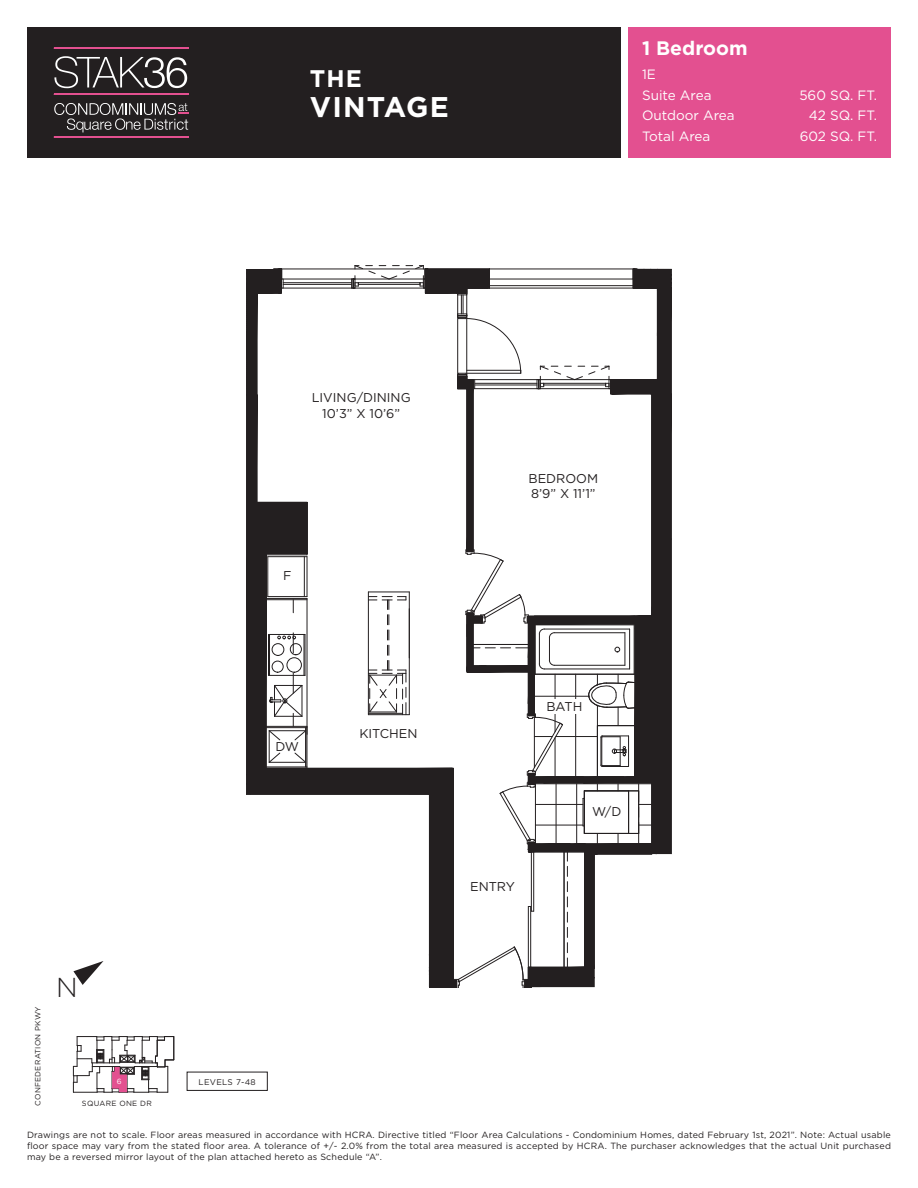
<style>
.page{position:relative;width:918px;height:1188px;background:#fff}
.page>*{position:absolute;margin:0;border:0;box-sizing:border-box;transform-origin:0 0}
.H1_Unit_Name{font:700 28.5px "Gotham";letter-spacing:.04em;color:#fff}
.t1{font:300 27.3px "Gotham";color:#231f20}
.H1_Unit_Name-2{font:700 24px "Gotham";color:#fff}
.H2_Rooms{font:700 19.5px "Gotham";color:#fff}
.H2_Description{font:13.5px "Gotham";color:#fff}
.H3_Measurements{font:12.75px "Gotham";color:#231f20}
.t2{font:9px/10.8px "Gotham";letter-spacing:.02em;color:#231f20;text-align:justify}
.H4_Level{font:8.25px "Gotham";letter-spacing:.04em;color:#231f20}
.t3{font:7.5px "Gotham";letter-spacing:.04em;color:#231f20}
.t4{font:7.5px "Gotham";color:#fff}
</style>
<div class="page">
<div style="left:27px;top:27px;width:594px;height:131px;background:#231f20"></div>
<div style="left:628px;top:27px;width:263px;height:131px;background:#e35090"></div>
<hr style="left:54px;top:136px;width:135px;height:2px;background:#e35090">
<hr style="left:54px;top:94px;width:135px;height:1px;background:#e35090">
<hr style="left:54px;top:48px;width:135px;height:1px;background:#e35090">
<svg style="left:54px;top:103px;width:134px;height:29px"></svg>
<svg style="left:54px;top:56px;width:133px;height:32px"></svg>
<svg style="left:228px;top:265px;width:444px;height:807px"></svg>
<div style="left:540px;top:699px;width:48px;height:14px;background:#fff"></div>
<div style="left:187px;top:1072px;width:81px;height:19px;border:1px solid #231f20"></div>
<svg style="left:73px;top:1036px;width:101px;height:57px"></svg>
<svg style="left:73px;top:961px;width:31px;height:24px"></svg>
<p class="H1_Unit_Name-2" style="left:310px;top:63px;width:53px">THE</p>
<p class="H1_Unit_Name" style="left:310px;top:88px;width:140px">VINTAGE</p>
<p class="H2_Rooms" style="left:642px;top:35px;width:107px">1 Bedroom</p>
<p class="H2_Description" style="left:642px;top:65px;width:15px">1E</p>
<p class="H2_Description" style="left:642px;top:87px;width:71px">Suite Area</p>
<p class="H2_Description" style="left:799px;top:87px;width:79px">560 SQ. FT.</p>
<p class="H2_Description" style="left:642px;top:107px;width:94px">Outdoor Area</p>
<p class="H2_Description" style="left:809px;top:107px;width:70px">42 SQ. FT.</p>
<p class="H2_Description" style="left:642px;top:127px;width:70px">Total Area</p>
<p class="H2_Description" style="left:800px;top:127px;width:79px">602 SQ. FT.</p>
<p class="H3_Measurements" style="left:312px;top:390px;width:100px">LIVING/DINING</p>
<p class="H3_Measurements" style="left:322px;top:405px;width:79px">10’3” X 10’6”</p>
<p class="H3_Measurements" style="left:283px;top:568px;width:10px">F</p>
<p class="H3_Measurements" style="left:275px;top:738px;width:25px">DW</p>
<p class="H3_Measurements" style="left:359px;top:726px;width:60px">KITCHEN</p>
<p class="t3" style="left:33px;top:1106px;width:101px;rotate:-90deg">CONFEDERATION PKWY</p>
<h2 class="t1" style="left:56px;top:970px;width:23px">N</h2>
<p class="t4" style="left:117px;top:1076px;width:6px">6</p>
<p class="t3" style="left:82px;top:1098px;width:71px">SQUARE ONE DR</p>
<p class="H4_Level" style="left:199px;top:1076px;width:59px">LEVELS 7-48</p>
<p class="H3_Measurements" style="left:529px;top:470px;width:71px">BEDROOM</p>
<p class="H3_Measurements" style="left:531px;top:485px;width:66px">8’9” X 11’1”</p>
<p class="H3_Measurements" style="left:547px;top:699px;width:37px">BATH</p>
<p class="H3_Measurements" style="left:470px;top:878px;width:46px">ENTRY</p>
<p class="H3_Measurements" style="left:592px;top:804px;width:31px">W/D</p>
<p class="t2" style="left:27px;top:1129px;width:866px">Drawings are not to scale. Floor areas measured in accordance with HCRA. Directive titled “Floor Area Calculations - Condominium Homes, dated February 1st, 2021”. Note: Actual usable floor space may vary from the stated floor area. A tolerance of +/- 2.0% from the total area measured is accepted by HCRA. The purchaser acknowledges that the actual Unit purchased may be a reversed mirror layout of the plan attached hereto as Schedule “A”.</p>
</div>
